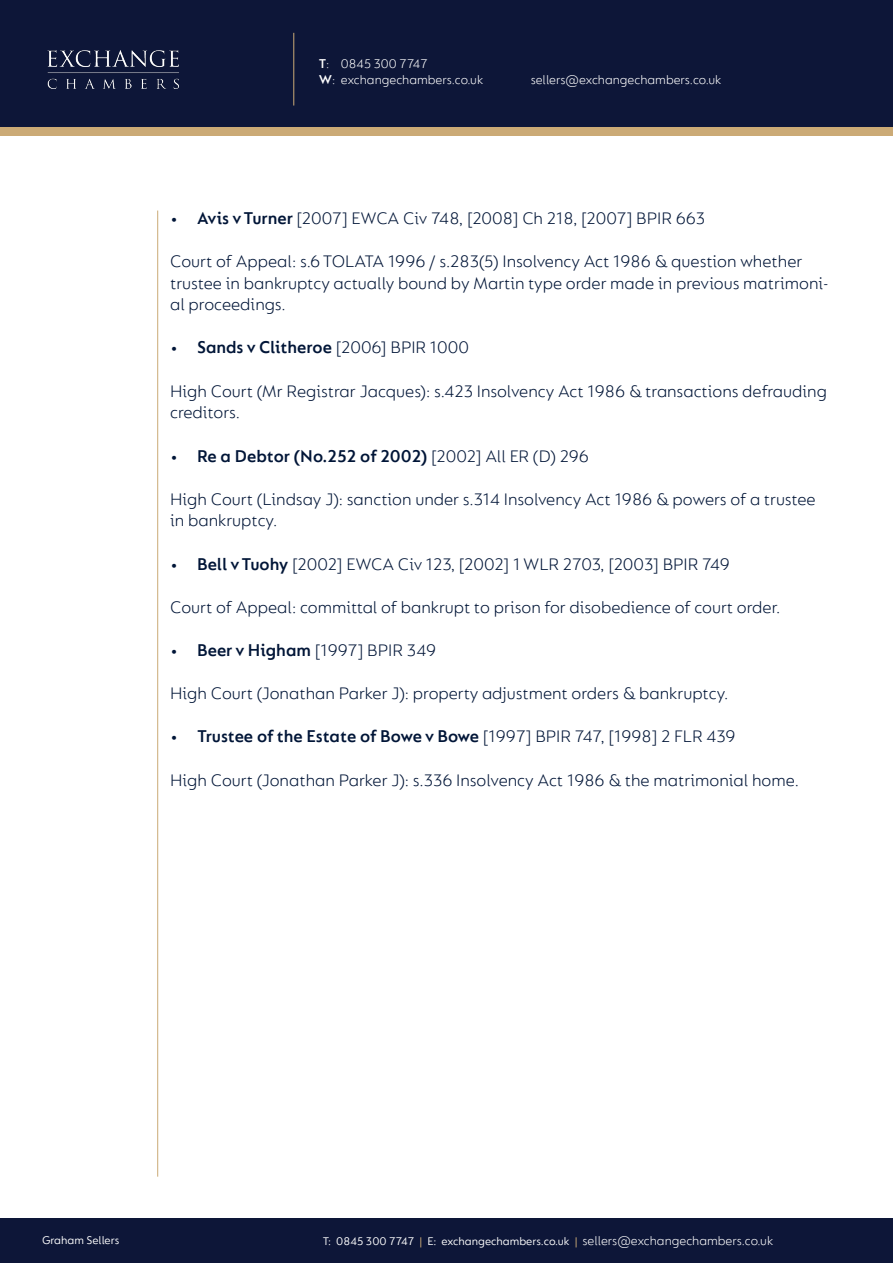
<style>
.page{position:relative;width:893px;height:1263px;background:#fff}
.page>*{position:absolute;margin:0;border:0;box-sizing:border-box;transform-origin:0 0}
.t1{font:300 18px/21.6px "FS Lucas";color:#001537}
.t2{font:600 18px "FS Lucas";color:#001537}
.t3{font:300 13.5px/16.2px "FS Lucas";color:#fff}
.t4{font:12px "FS Lucas";color:#fff}
.s1{font-weight:600}
.s2{font-weight:300}
.s3{color:#cbaa76}
</style>
<div class="page">
<div style="left:0;top:64px;width:893px;height:72px;background:#cbaa76"></div>
<div style="left:0;top:0;width:893px;height:127px;background:#0d1638"></div>
<div style="left:0;top:1219px;width:893px;height:44px;background:#0d1638"></div>
<img style="left:47px;top:50px;width:132px;height:39px">
<hr style="left:293px;top:33px;width:1px;height:73px;background:#cbaa76">
<hr style="left:157px;top:211px;width:1px;height:966px;background:#cbaa76">
<p class="t3" style="left:319px;top:55px;width:166px"><span class="s1">T</span>: 0845 300 7747<br><span class="s1">W</span>: exchangechambers.co.uk</p>
<p class="t3" style="left:531px;top:71px;width:192px">sellers@exchangechambers.co.uk</p>
<p class="t1" style="left:170px;top:207px;width:537px"><span class="s1">• Avis v Turner</span> [2007] EWCA Civ 748, [2008] Ch 218, [2007] BPIR 663</p>
<p class="t1" style="left:170px;top:250px;width:660px">Court of Appeal: s.6 TOLATA 1996 / s.283(5) Insolvency Act 1986 &amp; question whether trustee in bankruptcy actually bound by Martin type order made in previous matrimoni&shy;al proceedings.</p>
<p class="t2" style="left:170px;top:337px;width:300px">• Sands v Clitheroe <span class="s2">[2006] BPIR 1000</span></p>
<p class="t1" style="left:170px;top:380px;width:658px">High Court (Mr Registrar Jacques): s.423 Insolvency Act 1986 &amp; transactions defrauding creditors.</p>
<p class="t2" style="left:170px;top:445px;width:420px">• Re a Debtor (No.252 of 2002) <span class="s2">[2002] All ER (D) 296</span></p>
<p class="t1" style="left:170px;top:488px;width:647px">High Court (Lindsay J): sanction under s.314 Insolvency Act 1986 &amp; powers of a trustee in bankruptcy.</p>
<p class="t1" style="left:170px;top:552px;width:561px"><span class="s1">• Bell v Tuohy</span> [2002] EWCA Civ 123, [2002] 1 WLR 2703, [2003] BPIR 749</p>
<p class="t1" style="left:170px;top:596px;width:612px">Court of Appeal: committal of bankrupt to prison for disobedience of court order.</p>
<p class="t1" style="left:170px;top:639px;width:268px"><span class="s1">• Beer v Higham</span> [1997] BPIR 349</p>
<p class="t1" style="left:170px;top:682px;width:560px">High Court (Jonathan Parker J): property adjustment orders &amp; bankruptcy.</p>
<p class="t2" style="left:170px;top:726px;width:567px">• Trustee of the Estate of Bowe v Bowe <span class="s2">[1997] BPIR 747, [1998] 2 FLR 439</span></p>
<p class="t1" style="left:170px;top:768px;width:630px">High Court (Jonathan Parker J): s.336 Insolvency Act 1986 &amp; the matrimonial home.</p>
<p class="t3" style="left:583px;top:1233px;width:192px">sellers@exchangechambers.co.uk</p>
<p class="t4" style="left:42px;top:1233px;width:79px">Graham Sellers</p>
<p class="t4" style="left:323px;top:1235px;width:256px">T: 0845 300 7747 <span class="s3">|</span> E: exchangechambers.co.uk <span class="s3">|</span></p>
</div>
